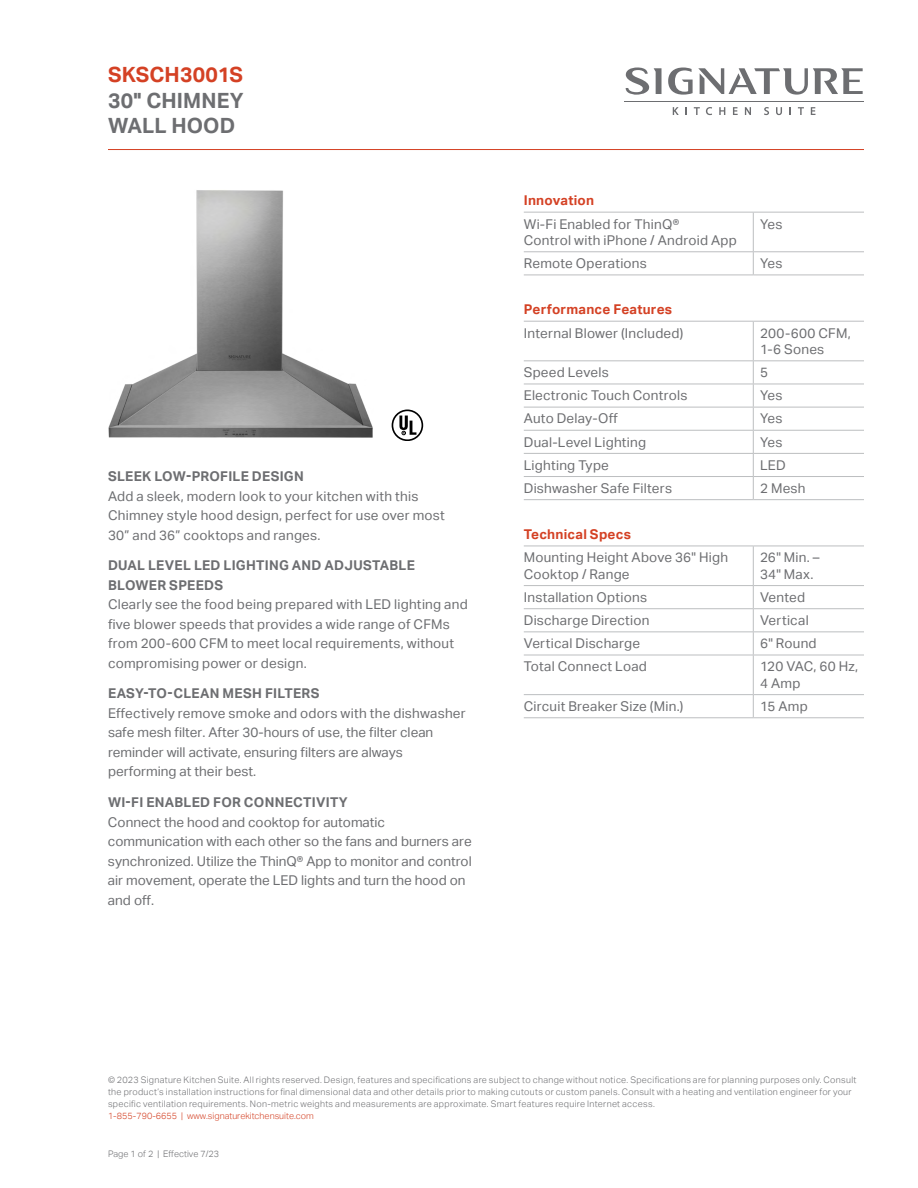
<style>
.page{position:relative;width:918px;height:1188px;background:#fff}
.page>*{position:absolute;margin:0;border:0;box-sizing:border-box;transform-origin:0 0}
.t1{font:700 21px/25.5px "Aktiv Grotesk";letter-spacing:.005em;color:#6d6e71}
.t2{font:700 21px "Aktiv Grotesk";letter-spacing:.005em;color:#d44124}
.t3{font:13.5px/19.5px "Aktiv Grotesk";letter-spacing:.015em;color:#6d6e71}
.t4{font:13.5px/19.5px "Aktiv Grotesk";color:#6d6e71}
.t5{font:700 13.5px/19.5px "Aktiv Grotesk";letter-spacing:.02em;color:#6d6e71}
.t6{font:700 13.5px "Aktiv Grotesk";letter-spacing:.015em;color:#d44124}
.t7{font:300 9px/12px "Aktiv Grotesk";letter-spacing:.035em;color:#6d6e71}
.t8{font:300 9px "Aktiv Grotesk";color:#d44124}
.t9{font:300 9px "Aktiv Grotesk";color:#6d6e71}
.s1{font-style:inherit}
</style>
<div class="page">
<svg style="left:694px;top:107px;width:6px;height:8px"></svg>
<svg style="left:798px;top:107px;width:6px;height:8px"></svg>
<svg style="left:706px;top:107px;width:6px;height:8px"></svg>
<svg style="left:719px;top:107px;width:6px;height:8px"></svg>
<svg style="left:733px;top:107px;width:5px;height:8px"></svg>
<svg style="left:745px;top:107px;width:6px;height:8px"></svg>
<svg style="left:764px;top:107px;width:5px;height:8px"></svg>
<svg style="left:776px;top:107px;width:6px;height:8px"></svg>
<svg style="left:811px;top:107px;width:4px;height:8px"></svg>
<svg style="left:673px;top:107px;width:6px;height:8px"></svg>
<hr style="left:624px;top:101px;width:240px;height:1px;background:#6d6e71">
<svg style="left:626px;top:68px;width:36px;height:27px"></svg>
<svg style="left:668px;top:68px;width:195px;height:27px"></svg>
<img style="left:108px;top:190px;width:265px;height:248px">
<hr style="left:108px;top:149px;width:756px;height:1px;background:#d44124">
<div style="left:392px;top:410px;width:31px;height:30px;border:2px solid #000;border-radius:50%"></div>
<svg style="left:399px;top:416px;width:17px;height:19px"></svg>
<hr style="left:524px;top:360px;width:229px;height:1px;background:#bcbec0">
<hr style="left:753px;top:360px;width:111px;height:1px;background:#bcbec0">
<hr style="left:524px;top:430px;width:229px;height:1px;background:#bcbec0">
<hr style="left:524px;top:453px;width:229px;height:1px;background:#bcbec0">
<hr style="left:753px;top:453px;width:111px;height:1px;background:#bcbec0">
<hr style="left:524px;top:476px;width:229px;height:1px;background:#bcbec0">
<hr style="left:753px;top:476px;width:111px;height:1px;background:#bcbec0">
<hr style="left:753px;top:585px;width:111px;height:1px;background:#bcbec0">
<hr style="left:753px;top:608px;width:111px;height:1px;background:#bcbec0">
<hr style="left:524px;top:631px;width:229px;height:1px;background:#bcbec0">
<hr style="left:524px;top:655px;width:229px;height:1px;background:#bcbec0">
<hr style="left:753px;top:430px;width:111px;height:1px;background:#bcbec0">
<hr style="left:753px;top:631px;width:111px;height:1px;background:#bcbec0">
<hr style="left:753px;top:655px;width:111px;height:1px;background:#bcbec0">
<hr style="left:524px;top:212px;width:229px;height:1px;background:#bcbec0">
<hr style="left:524px;top:251px;width:229px;height:1px;background:#bcbec0">
<hr style="left:524px;top:275px;width:229px;height:1px;background:#bcbec0">
<hr style="left:753px;top:251px;width:111px;height:1px;background:#bcbec0">
<hr style="left:753px;top:275px;width:111px;height:1px;background:#bcbec0">
<hr style="left:524px;top:321px;width:229px;height:1px;background:#bcbec0">
<hr style="left:753px;top:321px;width:111px;height:1px;background:#bcbec0">
<hr style="left:524px;top:407px;width:229px;height:1px;background:#bcbec0">
<hr style="left:524px;top:585px;width:229px;height:1px;background:#bcbec0">
<hr style="left:524px;top:608px;width:229px;height:1px;background:#bcbec0">
<hr style="left:753px;top:407px;width:111px;height:1px;background:#bcbec0">
<hr style="left:753px;top:212px;width:111px;height:1px;background:#bcbec0">
<hr style="left:753px;top:213px;width:1px;height:38px;background:#bcbec0">
<svg style="left:753px;top:252px;width:1px;height:23px"></svg>
<hr style="left:753px;top:322px;width:1px;height:38px;background:#bcbec0">
<svg style="left:753px;top:361px;width:1px;height:138px"></svg>
<hr style="left:753px;top:546px;width:1px;height:39px;background:#bcbec0">
<svg style="left:753px;top:586px;width:1px;height:69px"></svg>
<hr style="left:753px;top:655px;width:1px;height:39px;background:#bcbec0">
<svg style="left:753px;top:695px;width:1px;height:22px"></svg>
<hr style="left:524px;top:499px;width:229px;height:1px;background:#bcbec0">
<hr style="left:753px;top:499px;width:111px;height:1px;background:#bcbec0">
<hr style="left:524px;top:546px;width:229px;height:1px;background:#bcbec0">
<hr style="left:753px;top:546px;width:111px;height:1px;background:#bcbec0">
<hr style="left:524px;top:694px;width:229px;height:1px;background:#bcbec0">
<hr style="left:753px;top:694px;width:111px;height:1px;background:#bcbec0">
<hr style="left:524px;top:717px;width:229px;height:1px;background:#bcbec0">
<hr style="left:753px;top:717px;width:111px;height:1px;background:#bcbec0">
<hr style="left:524px;top:384px;width:229px;height:1px;background:#bcbec0">
<hr style="left:753px;top:384px;width:111px;height:1px;background:#bcbec0">
<h1 class="t2" style="left:108px;top:63px;width:136px">SKSCH3001S</h1>
<h1 class="t1" style="left:108px;top:88px;width:137px">30" CHIMNEY<br>WALL HOOD</h1>
<p class="t5" style="left:108px;top:467px;width:197px">SLEEK LOW-PROFILE DESIGN</p>
<p class="t3" style="left:108px;top:486px;width:338px">Add a sleek, modern look to your kitchen with this<br>Chimney style hood design, perfect for use over most<br>30” and 36” cooktops and ranges.</p>
<p class="t5" style="left:108px;top:556px;width:308px">DUAL LEVEL LED LIGHTING AND ADJUSTABLE<br>BLOWER SPEEDS</p>
<p class="t3" style="left:108px;top:595px;width:361px">Clearly see the food being prepared with LED lighting and five blower speeds that provides a wide range of CFMs from 200-600 CFM to meet local requirements, without compromising power or design.</p>
<p class="t5" style="left:108px;top:684px;width:213px">EASY-TO-CLEAN MESH FILTERS</p>
<p class="t3" style="left:108px;top:704px;width:359px">Effectively remove smoke and odors with the dishwasher safe mesh filter. After 30-hours of use, the filter clean reminder will activate, <span class="s1">e</span>nsuring filters are always performing at their best.</p>
<p class="t5" style="left:108px;top:793px;width:241px">WI-FI ENABLED FOR CONNECTIVITY</p>
<p class="t4" style="left:108px;top:812px;width:365px">Connect the hood and cooktop for automatic communication with each other so the fans and burners are synchronized. Utilize the ThinQ® App to monitor and control air movement, operate the LED lights and turn the hood on and off.</p>
<p class="t6" style="left:524px;top:193px;width:72px">Innovation</p>
<p class="t3" style="left:524px;top:216px;width:215px;line-height:16.5px">Wi-Fi Enabled for ThinQ®<br>Control with iPhone / Android App</p>
<p class="t3" style="left:760px;top:214px;width:24px">Yes</p>
<p class="t3" style="left:524px;top:254px;width:125px">Remote Operations</p>
<p class="t3" style="left:760px;top:254px;width:24px">Yes</p>
<p class="t6" style="left:524px;top:302px;width:150px">Performance Features</p>
<p class="t3" style="left:524px;top:323px;width:161px">Internal Blower (Included)</p>
<p class="t3" style="left:760px;top:325px;width:92px;line-height:16.5px">200-600 CFM,<br>1-6 Sones</p>
<p class="t3" style="left:524px;top:363px;width:86px">Speed Levels</p>
<p class="t3" style="left:760px;top:363px;width:9px">5</p>
<p class="t3" style="left:524px;top:386px;width:165px">Electronic Touch Controls</p>
<p class="t3" style="left:760px;top:386px;width:24px">Yes</p>
<p class="t3" style="left:524px;top:409px;width:96px">Auto Delay-Off</p>
<p class="t3" style="left:760px;top:409px;width:24px">Yes</p>
<p class="t3" style="left:524px;top:432px;width:124px">Dual-Level Lighting</p>
<p class="t3" style="left:760px;top:432px;width:24px">Yes</p>
<p class="t3" style="left:524px;top:455px;width:87px">Lighting Type</p>
<p class="t3" style="left:760px;top:455px;width:27px">LED</p>
<p class="t3" style="left:524px;top:479px;width:150px">Dishwasher Safe Filters</p>
<p class="t3" style="left:760px;top:479px;width:47px">2 Mesh</p>
<p class="t6" style="left:524px;top:527px;width:109px">Technical Specs</p>
<p class="t3" style="left:524px;top:549px;width:206px;line-height:16.5px">Mounting Height Above 36" High<br>Cooktop / Range</p>
<p class="t3" style="left:760px;top:549px;width:61px;line-height:16.5px">26" Min. –<br>34" Max.</p>
<p class="t3" style="left:524px;top:588px;width:125px">Installation Options</p>
<p class="t3" style="left:760px;top:588px;width:47px">Vented</p>
<p class="t3" style="left:524px;top:611px;width:127px">Discharge Direction</p>
<p class="t3" style="left:760px;top:611px;width:50px">Vertical</p>
<p class="t3" style="left:524px;top:634px;width:118px">Vertical Discharge</p>
<p class="t3" style="left:760px;top:634px;width:58px">6" Round</p>
<p class="t3" style="left:524px;top:657px;width:125px">Total Connect Load</p>
<p class="t3" style="left:760px;top:658px;width:100px;line-height:16.5px">120 VAC, 60 Hz,<br>4 Amp</p>
<p class="t3" style="left:524px;top:697px;width:161px">Circuit Breaker Size (Min.)</p>
<p class="t3" style="left:760px;top:697px;width:49px">15 Amp</p>
<p class="t7" style="left:108px;top:1074px;width:750px">© 2023 Signature Kitchen Suite. All rights reserved. Design, features and specifications are subject to change without notice. Specifications are for planning purposes only. Consult the product’s installation instructions for final dimensional data and other details prior to making cutouts or custom panels. Consult with a heating and ventilation engineer for your specific ventilation requirements. Non-metric weights and measurements are approximate. Smart features require Internet access.</p>
<p class="t8" style="left:108px;top:1111px;width:207px">1-855-790-6655 | www.signaturekitchensuite.com</p>
<p class="t9" style="left:108px;top:1149px;width:113px">Page 1 of 2 | Effective 7/23</p>
</div>
